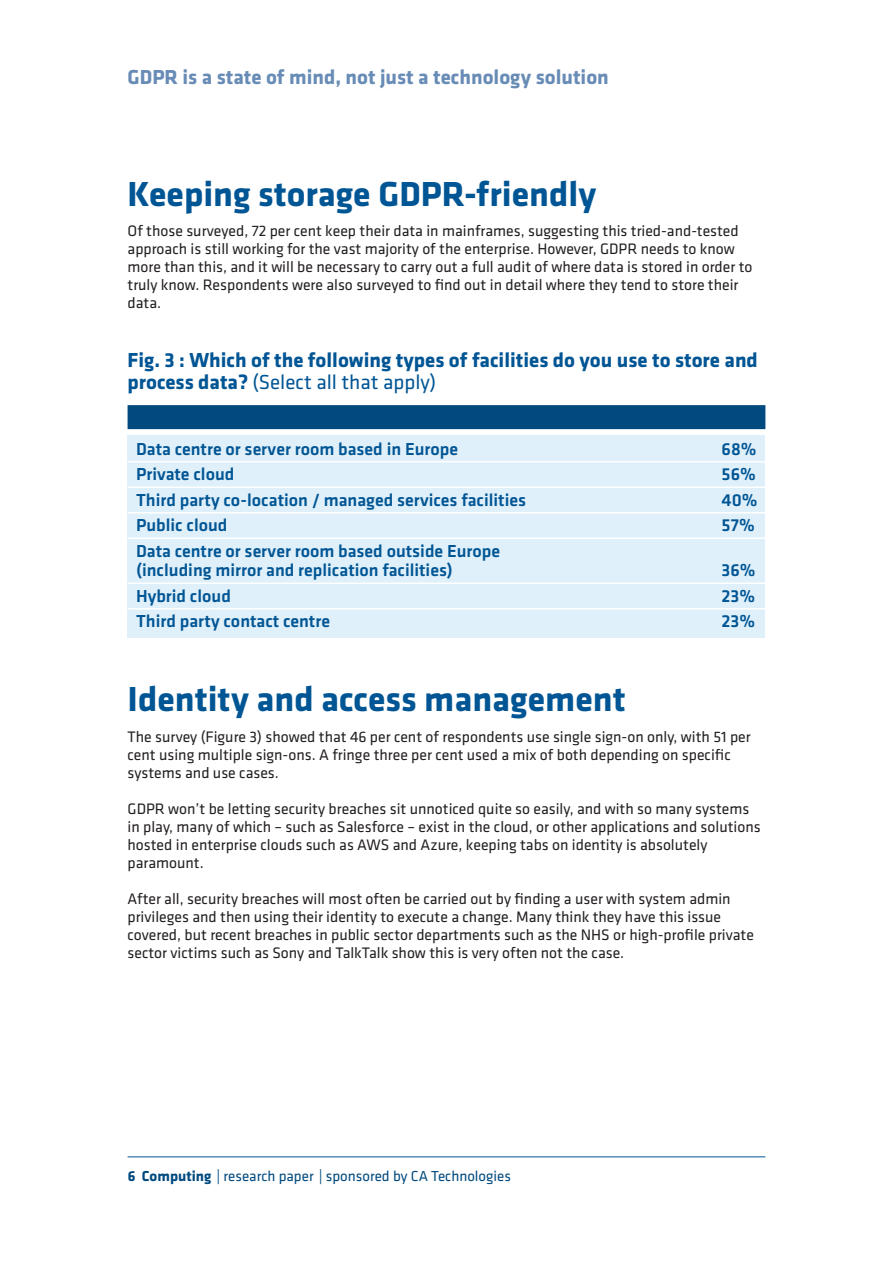
<style>
.page{position:relative;width:893px;height:1263px;background:#fff}
.page>*{position:absolute;margin:0;border:0;box-sizing:border-box;transform-origin:0 0}
.t1{font:700 36px "Klavika";color:#005594}
.t2{font:700 21px/22.5px "Klavika";color:#005594}
.t3{font:700 21px "Klavika";color:#688cb6}
.t4{font:500 18px/19.5px "Klavika";color:#005594}
.t5{font:15.75px/18px "Klavika";color:#231f20}
.t6{font:15px "Klavika";color:#004a7f}
.s1{font-weight:400}
.s2{font-weight:700}
</style>
<div class="page">
<hr style="left:128px;top:1156px;width:637px;height:1px;background:#005594">
<div style="left:128px;top:435px;width:637px;height:203px;background:#dff0fa"></div>
<div style="left:128px;top:405px;width:637px;height:24px;background:#004a7f"></div>
<hr style="left:128px;top:461px;width:637px;height:1px;background:#fff">
<hr style="left:128px;top:486px;width:637px;height:2px;background:#fff">
<hr style="left:128px;top:512px;width:637px;height:1px;background:#fff">
<hr style="left:128px;top:537px;width:637px;height:2px;background:#fff">
<hr style="left:128px;top:582px;width:637px;height:2px;background:#fff">
<hr style="left:128px;top:608px;width:637px;height:1px;background:#fff">
<h2 class="t3" style="left:128px;top:62px;width:483px">GDPR is a state of mind, not just a technology solution</h2>
<h1 class="t1" style="left:128px;top:168px;width:470px">Keeping storage GDPR-friendly</h1>
<p class="t5" style="left:128px;top:222px;width:626px">Of those surveyed, 72 per cent keep their data in mainframes, suggesting this tried-and-tested approach is still working for the vast majority of the enterprise. However, GDPR needs to know more than this, and it will be necessary to carry out a full audit of where data is stored in order to truly know. Respondents were also surveyed to find out in detail where they tend to store their data.</p>
<h2 class="t2" style="left:128px;top:348px;width:632px">Fig. 3 : Which of the following types of facilities do you use to store and process data? <span class="s1">(Select all that apply)</span></h2>
<p class="t4" style="left:136px;top:438px;width:323px">Data centre or server room based in Europe</p>
<p class="t4" style="left:722px;top:438px;width:37px">68%</p>
<p class="t4" style="left:136px;top:464px;width:100px">Private cloud</p>
<p class="t4" style="left:722px;top:464px;width:36px">56%</p>
<p class="t4" style="left:136px;top:489px;width:392px">Third party co-location / managed services facilities</p>
<p class="t4" style="left:722px;top:489px;width:38px">40%</p>
<p class="t4" style="left:136px;top:515px;width:93px">Public cloud</p>
<p class="t4" style="left:722px;top:515px;width:35px">57%</p>
<p class="t4" style="left:136px;top:540px;width:366px">Data centre or server room based outside Europe (including mirror and replication facilities)</p>
<p class="t4" style="left:722px;top:560px;width:36px">36%</p>
<p class="t4" style="left:136px;top:585px;width:96px">Hybrid cloud</p>
<p class="t4" style="left:722px;top:585px;width:35px">23%</p>
<p class="t4" style="left:136px;top:611px;width:195px">Third party contact centre</p>
<p class="t4" style="left:722px;top:611px;width:35px">23%</p>
<h1 class="t1" style="left:128px;top:673px;width:500px">Identity and access management</h1>
<p class="t5" style="left:128px;top:727px;width:625px">The survey (Figure 3) showed that 46 per cent of respondents use single sign-on only, with 51 per cent using multiple sign-ons. A fringe three per cent used a mix of both depending on specific systems and use cases.</p>
<p class="t5" style="left:128px;top:799px;width:635px">GDPR won’t be letting security breaches sit unnoticed quite so easily, and with so many systems in play, many of which – such as Salesforce – exist in the cloud, or other applications and solutions hosted in enterprise clouds such as AWS and Azure, keeping tabs on identity is absolutely paramount.</p>
<p class="t5" style="left:128px;top:889px;width:628px">After all, security breaches will most often be carried out by finding a user with system admin privileges and then using their identity to execute a change. Many think they have this issue covered, but recent breaches in public sector departments such as the NHS or high-profile private sector victims such as Sony and TalkTalk show this is very often not the case.</p>
<p class="t6" style="left:128px;top:1166px;width:385px"><span class="s2">6 Computing</span> | research paper | sponsored by CA Technologies</p>
</div>
